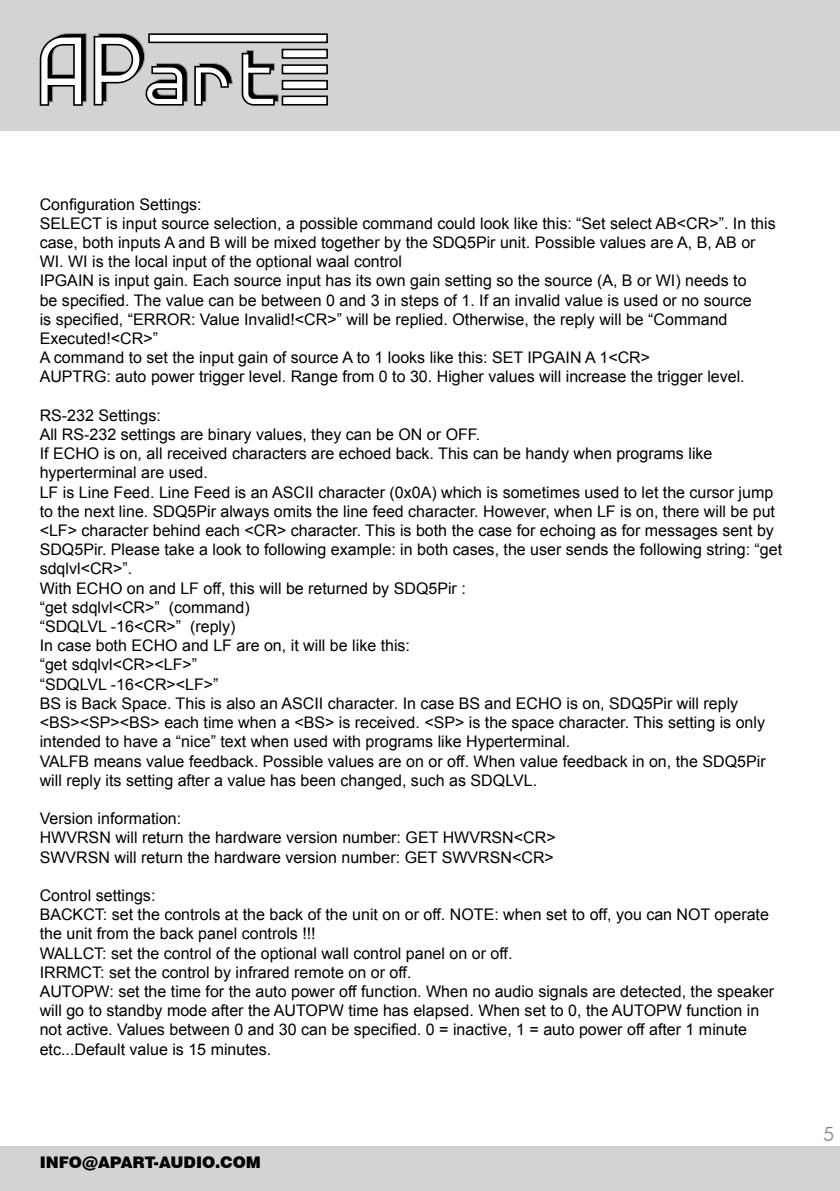
<style>
.page{position:relative;width:840px;height:1191px;background:#fff}
.page>*{position:absolute;margin:0;border:0;box-sizing:border-box;transform-origin:0 0}
.t1{font:300 20px "Futura BT";color:#808285}
.t2{font:16px/19.2px "Arial";color:#000}
.t3{font:900 16px "Swiss 721 BT";color:#000}
</style>
<div class="page">
<div style="left:0;top:0;width:839px;height:130px;background:#d1d3d4"></div>
<div style="left:0;top:1146px;width:839px;height:45px;background:#d1d3d4"></div>
<svg style="left:40px;top:33px;width:46px;height:73px"></svg>
<svg style="left:94px;top:33px;width:93px;height:73px"></svg>
<svg style="left:194px;top:63px;width:38px;height:43px"></svg>
<svg style="left:241px;top:50px;width:37px;height:56px"></svg>
<div style="left:149px;top:34px;width:178px;height:8px;background:#fff"></div>
<div style="left:148px;top:33px;width:180px;height:10px;border:2px solid #000"></div>
<div style="left:282px;top:49px;width:45px;height:9px;background:#fff"></div>
<div style="left:281px;top:49px;width:47px;height:10px;border:2px solid #000"></div>
<div style="left:282px;top:96px;width:45px;height:9px;background:#fff"></div>
<div style="left:281px;top:95px;width:47px;height:11px;border:2px solid #000"></div>
<div style="left:282px;top:65px;width:45px;height:9px;background:#fff"></div>
<div style="left:281px;top:64px;width:47px;height:10px;border:2px solid #000"></div>
<div style="left:282px;top:81px;width:45px;height:8px;background:#fff"></div>
<div style="left:281px;top:80px;width:47px;height:10px;border:2px solid #000"></div>
<p class="t2" style="left:40px;top:194px;width:737px">Configuration Settings:<br>SELECT is input source selection, a possible command could look like this: “Set select AB&lt;CR&gt;”. In this case, both inputs A and B will be mixed together by the SDQ5Pir unit. Possible values are A, B, AB or WI. WI is the local input of the optional waal control<br>IPGAIN is input gain. Each source input has its own gain setting so the source (A, B or WI) needs to<br>be specified. The value can be between 0 and 3 in steps of 1. If an invalid value is used or no source<br>is specified, “ERROR: Value Invalid!&lt;CR&gt;” will be replied. Otherwise, the reply will be “Command Executed!&lt;CR&gt;”<br>A command to set the input gain of source A to 1 looks like this: SET IPGAIN A 1&lt;CR&gt;<br>AUPTRG: auto power trigger level. Range from 0 to 30. Higher values will increase the trigger level.</p>
<p class="t2" style="left:40px;top:405px;width:743px">RS-232 Settings:<br>All RS-232 settings are binary values, they can be ON or OFF.<br>If ECHO is on, all received characters are echoed back. This can be handy when programs like hyperterminal are used.<br>LF is Line Feed. Line Feed is an ASCII character (0x0A) which is sometimes used to let the cursor jump to the next line. SDQ5Pir always omits the line feed character. However, when LF is on, there will be put &lt;LF&gt; character behind each &lt;CR&gt; character. This is both the case for echoing as for messages sent by SDQ5Pir. Please take a look to following example: in both cases, the user sends the following string: “get sdqlvl&lt;CR&gt;”.<br>With ECHO on and LF off, this will be returned by SDQ5Pir :<br>“get sdqlvl&lt;CR&gt;” (command)<br>“SDQLVL -16&lt;CR&gt;” (reply)<br>In case both ECHO and LF are on, it will be like this:<br>“get sdqlvl&lt;CR&gt;&lt;LF&gt;”<br>“SDQLVL -16&lt;CR&gt;&lt;LF&gt;”<br>BS is Back Space. This is also an ASCII character. In case BS and ECHO is on, SDQ5Pir will reply &lt;BS&gt;&lt;SP&gt;&lt;BS&gt; each time when a &lt;BS&gt; is received. &lt;SP&gt; is the space character. This setting is only intended to have a “nice” text when used with programs like Hyperterminal.<br>VALFB means value feedback. Possible values are on or off. When value feedback in on, the SDQ5Pir will reply its setting after a value has been changed, such as SDQLVL.</p>
<p class="t2" style="left:40px;top:809px;width:517px">Version information:<br>HWVRSN will return the hardware version number: GET HWVRSN&lt;CR&gt;<br>SWVRSN will return the hardware version number: GET SWVRSN&lt;CR&gt;</p>
<p class="t2" style="left:40px;top:885px;width:735px">Control settings:<br>BACKCT: set the controls at the back of the unit on or off. NOTE: when set to off, you can NOT operate the unit from the back panel controls !!!<br>WALLCT: set the control of the optional wall control panel on or off.<br>IRRMCT: set the control by infrared remote on or off.<br>AUTOPW: set the time for the auto power off function. When no audio signals are detected, the speaker will go to standby mode after the AUTOPW time has elapsed. When set to 0, the AUTOPW function in not active. Values between 0 and 30 can be specified. 0 = inactive, 1 = auto power off after 1 minute etc...Default value is 15 minutes.</p>
<p class="t3" style="left:40px;top:1152px;width:223px">INFO@APART-AUDIO.COM</p>
<p class="t1" style="left:822px;top:1122px;width:13px">5</p>
</div>
